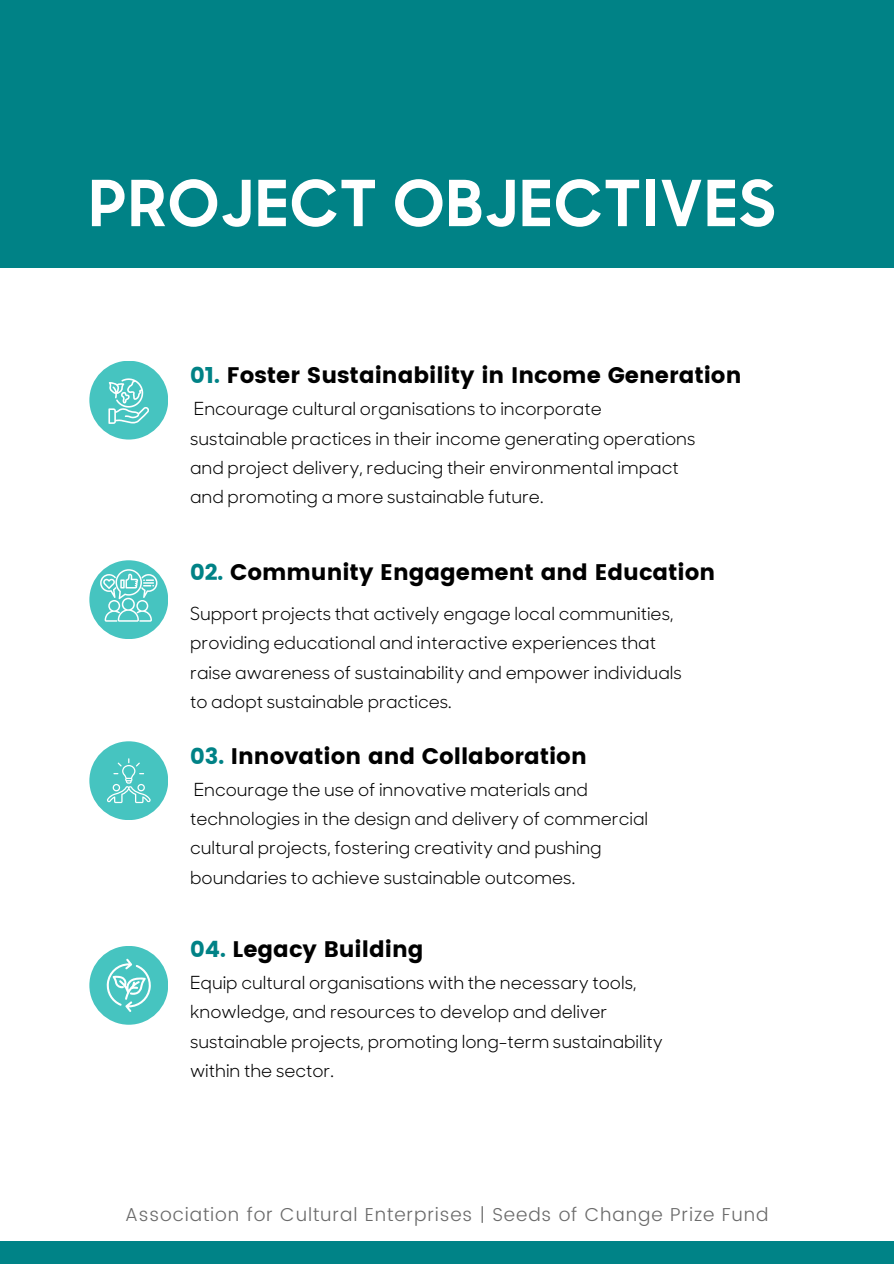
<style>
.page{position:relative;width:894px;height:1264px;background:#fff}
.page>*{position:absolute;margin:0;border:0;box-sizing:border-box;transform-origin:0 0}
.t1{font:700 63.45px "Sharp Sans Display No 1";letter-spacing:.04em;color:#fff}
.t2{font:22.5px "Poppins";color:#000}
.t3{font:300 18.75px "Poppins";letter-spacing:.045em;color:#6b6b6b}
.t4{font:18px/29.2px "Sharp Sans Display No 1";color:#000}
.s1{color:#008286}
</style>
<div class="page">
<div style="left:0;top:1241px;width:893px;height:22px;background:#008387"></div>
<div style="left:89px;top:560px;width:79px;height:79px;background:#46c4c0;border-radius:50%"></div>
<svg style="left:100px;top:569px;width:57px;height:52px"></svg>
<div style="left:89px;top:945px;width:79px;height:79px;background:#46c4c0;border-radius:50%"></div>
<svg style="left:106px;top:958px;width:45px;height:53px"></svg>
<div style="left:89px;top:361px;width:79px;height:78px;background:#46c4c0;border-radius:50%"></div>
<svg style="left:108px;top:378px;width:41px;height:46px"></svg>
<div style="left:89px;top:741px;width:79px;height:79px;background:#46c4c0;border-radius:50%"></div>
<svg style="left:107px;top:758px;width:43px;height:45px"></svg>
<div style="left:0;top:0;width:893px;height:267px;background:#008286"></div>
<p class="t1" style="left:89px;top:178px;width:687px">PROJECT OBJECTIVES</p>
<h1 class="t2" style="left:190px;top:362px;width:552px"><span class="s1">01.</span> Foster Sustainability in Income Generation</h1>
<p class="t4" style="left:190px;top:396px;width:506px">Encourage cultural organisations to incorporate sustainable practices in their income generating operations and project delivery, reducing their environmental impact and promoting a more sustainable future.</p>
<p class="t2" style="left:190px;top:559px;width:526px"><span class="s1">02.</span> Community Engagement and Education</p>
<h2 class="t4" style="left:190px;top:601px;width:493px">Support projects that actively engage local communities, providing educational and interactive experiences that raise awareness of sustainability and empower individuals to adopt sustainable practices.</h2>
<p class="t2" style="left:190px;top:742px;width:398px"><span class="s1">03.</span> Innovation and Collaboration</p>
<h2 class="t4" style="left:190px;top:776px;width:459px">Encourage the use of innovative materials and technologies in the design and delivery of commercial cultural projects, fostering creativity and pushing boundaries to achieve sustainable outcomes.</h2>
<p class="t2" style="left:190px;top:935px;width:235px"><span class="s1">04.</span> Legacy Building</p>
<h2 class="t4" style="left:190px;top:970px;width:474px">Equip cultural organisations with the necessary tools, knowledge, and resources to develop and deliver sustainable projects, promoting long-term sustainability within the sector.</h2>
<p class="t3" style="left:125px;top:1203px;width:644px">Association for Cultural Enterprises | Seeds of Change Prize Fund</p>
</div>
